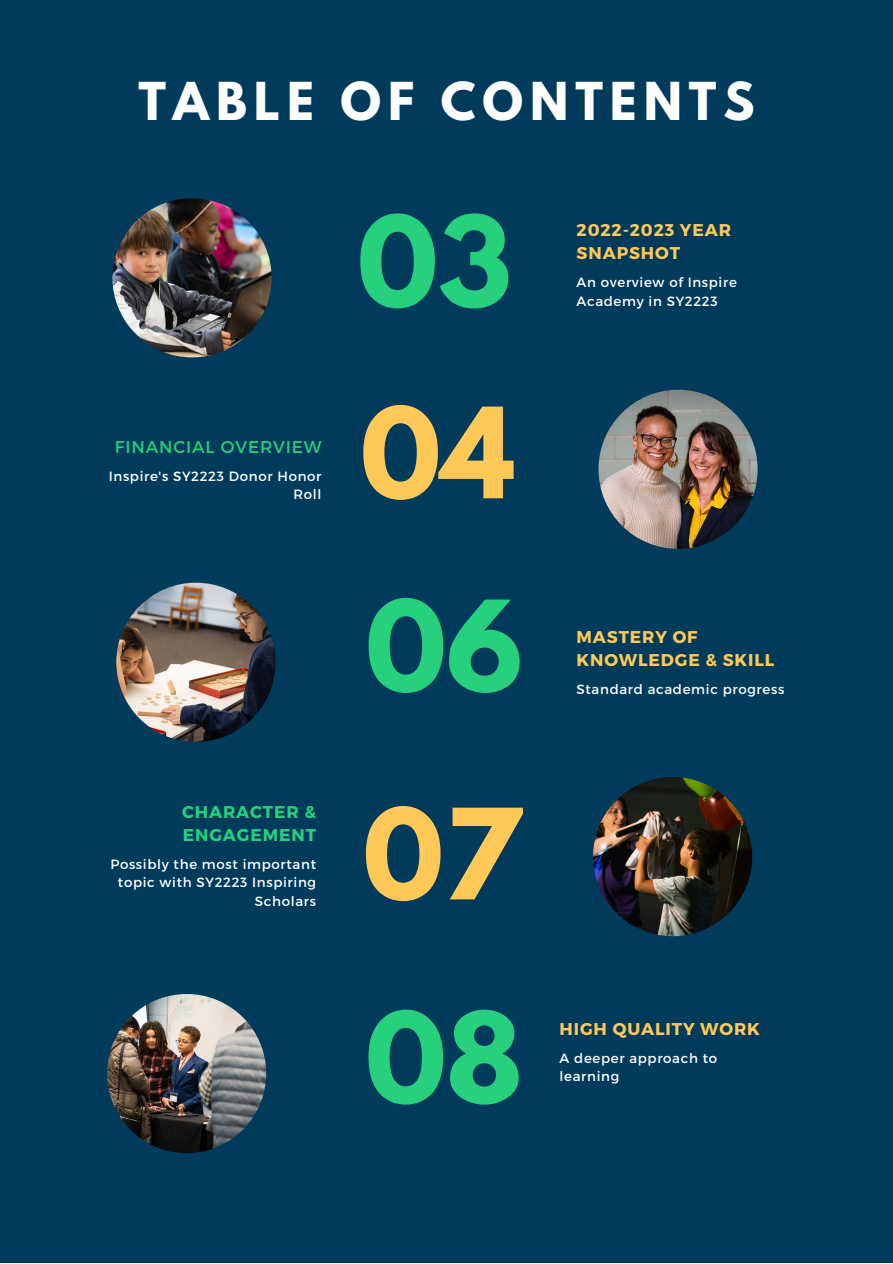
<style>
.page{position:relative;width:893px;height:1264px;background:#fff}
.page>*{position:absolute;margin:0;border:0;box-sizing:border-box;transform-origin:0 0}
.t1{font:700 111.15px "League Spartan";color:#26d07c}
.t2{font:700 111.15px "League Spartan";color:#ffc857}
.t3{font:700 46.35px "League Spartan";letter-spacing:.15em;color:#fff}
.t4{font:700 17.1px/23.1px "Montserrat";letter-spacing:.05em;color:#ffc857}
.t5{font:700 17.1px/23.1px "Montserrat";letter-spacing:.05em;color:#26d07c}
.t6{font:17.1px "Montserrat";letter-spacing:.05em;color:#26d07c}
.t7{font:13.35px/18.3px "Montserrat";letter-spacing:.05em;color:#fff}
</style>
<div class="page">
<div style="left:0;top:0;width:892px;height:1262px;background:#003b5c"></div>
<img style="left:112px;top:198px;width:159px;height:159px;border-radius:50%">
<img style="left:598px;top:390px;width:159px;height:159px;border-radius:50%">
<img style="left:116px;top:582px;width:159px;height:160px;border-radius:50%">
<img style="left:593px;top:777px;width:159px;height:159px;border-radius:50%">
<img style="left:107px;top:993px;width:159px;height:160px;border-radius:50%">
<p class="t3" style="left:138px;top:78px;width:617px">TABLE OF CONTENTS</p>
<p class="t6" style="left:115px;top:435px;width:208px">FINANCIAL OVERVIEW</p>
<p class="t7" style="left:109px;top:466px;width:214px;text-align:right">Inspire's SY2223 Donor Honor<br>Roll</p>
<p class="t1" style="left:357px;top:207px;width:156px">03</p>
<p class="t2" style="left:360px;top:398px;width:156px">04</p>
<p class="t1" style="left:365px;top:591px;width:159px">06</p>
<p class="t4" style="left:576px;top:218px;width:156px">2022-2023 YEAR<br>SNAPSHOT</p>
<p class="t7" style="left:576px;top:273px;width:162px">An overview of Inspire<br>Academy in SY2223</p>
<p class="t4" style="left:576px;top:624px;width:122px">MASTERY OF</p>
<p class="t4" style="left:576px;top:648px;width:199px">KNOWLEDGE &amp; SKILL</p>
<p class="t7" style="left:576px;top:680px;width:209px">Standard academic progress</p>
<p class="t5" style="left:182px;top:799px;width:135px">CHARACTER &amp;<br>ENGAGEMENT</p>
<p class="t2" style="left:363px;top:799px;width:159px">07</p>
<p class="t7" style="left:110px;top:854px;width:207px;text-align:right">Possibly the most important topic with SY2223 Inspiring<br>Scholars</p>
<p class="t1" style="left:365px;top:1002px;width:159px">08</p>
<p class="t4" style="left:559px;top:1016px;width:202px">HIGH QUALITY WORK</p>
<p class="t7" style="left:559px;top:1048px;width:159px">A deeper approach to learning</p>
</div>
